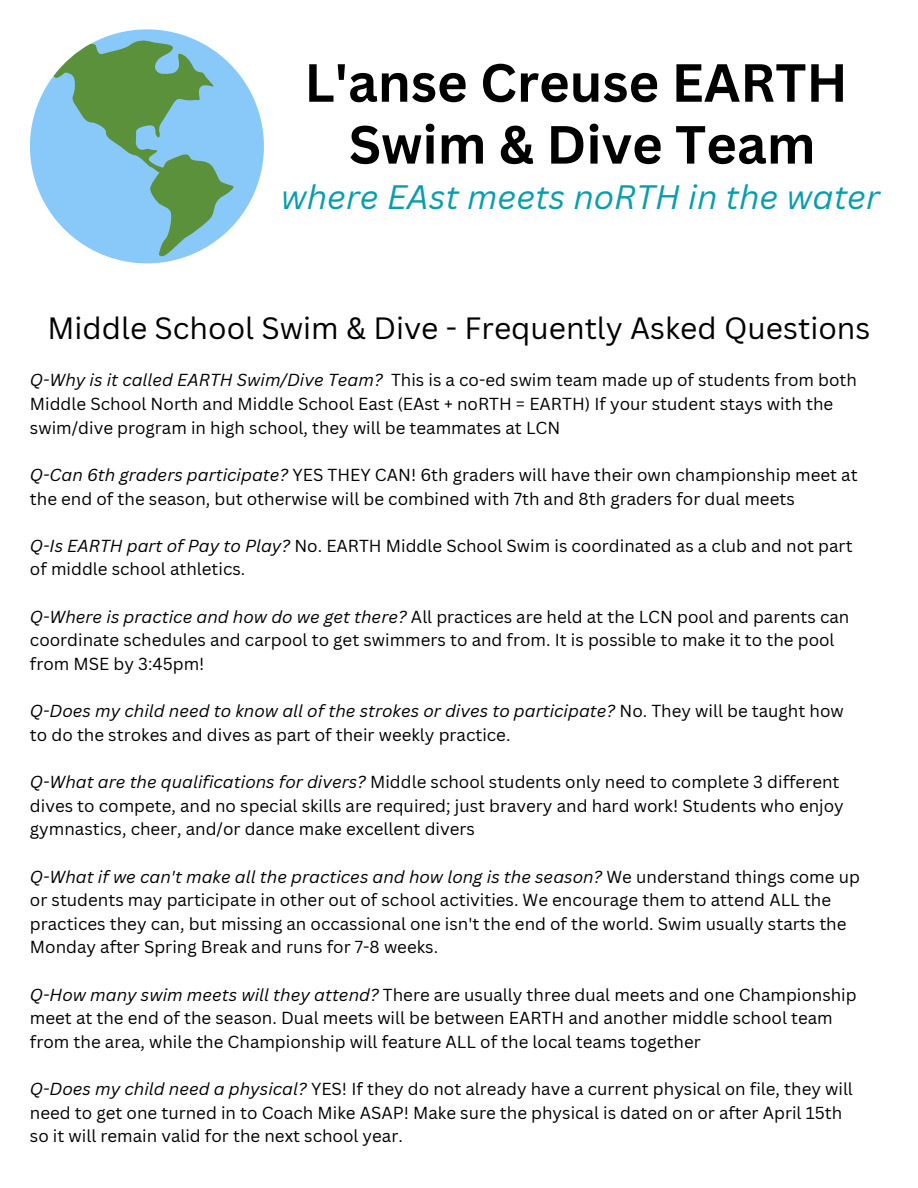
<style>
.page{position:relative;width:918px;height:1188px;background:#fff}
.page>*{position:absolute;margin:0;border:0;box-sizing:border-box;transform-origin:0 0}
.t1{font:700 52.5px/61.8px "Canva Sans";color:#000;text-align:center}
.t2{font:italic 33px "Canva Sans";color:#099dab}
.t3{font:30px "Canva Sans";color:#000}
.t4{font:16.95px/23.7px "Canva Sans";color:#000}
.s1{font-style:italic}
</style>
<div class="page">
<svg style="left:30px;top:29px;width:234px;height:234px"></svg>
<svg style="left:54px;top:40px;width:183px;height:218px;background:#81b9b8"></svg>
<h1 class="t1" style="left:304px;top:50px;width:545px">L'anse Creuse EARTH<br>Swim &amp; Dive Team</h1>
<h2 class="t2" style="left:281px;top:173px;width:601px">where EAst meets noRTH in the water</h2>
<h3 class="t3" style="left:48px;top:307px;width:824px">Middle School Swim &amp; Dive - Frequently Asked Questions</h3>
<p class="t4" style="left:30px;top:368px;width:829px"><span class="s1">Q-Why is it called EARTH Swim/Dive Team?</span> This is a co-ed swim team made up of students from both<br>Middle School North and Middle School East (EAst + noRTH = EARTH) If your student stays with the swim/dive program in high school, they will be teammates at LCN</p>
<p class="t4" style="left:30px;top:462px;width:829px"><span class="s1">Q-Can 6th graders participate?</span> YES THEY CAN! 6th graders will have their own championship meet at the end of the season, but otherwise will be combined with 7th and 8th graders for dual meets</p>
<p class="t4" style="left:30px;top:533px;width:824px"><span class="s1">Q-Is EARTH part of Pay to Play?</span> No. EARTH Middle School Swim is coordinated as a club and not part of middle school athletics.</p>
<p class="t4" style="left:30px;top:604px;width:821px"><span class="s1">Q-Where is practice and how do we get there?</span> All practices are held at the LCN pool and parents can coordinate schedules and carpool to get swimmers to and from. It is possible to make it to the pool from MSE by 3:45pm!</p>
<p class="t4" style="left:30px;top:699px;width:815px"><span class="s1">Q-Does my child need to know all of the strokes or dives to participate?</span> No. They will be taught how to do the strokes and dives as part of their weekly practice.</p>
<p class="t4" style="left:30px;top:770px;width:815px"><span class="s1">Q-What are the qualifications for divers?</span> Middle school students only need to complete 3 different dives to compete, and no special skills are required; just bravery and hard work! Students who enjoy gymnastics, cheer, and/or dance make excellent divers</p>
<p class="t4" style="left:30px;top:864px;width:831px"><span class="s1">Q-What if we can't make all the practices and how long is the season?</span> We understand things come up or students may participate in other out of school activities. We encourage them to attend ALL the practices they can, but missing an occassional one isn't the end of the world. Swim usually starts the Monday after Spring Break and runs for 7-8 weeks.</p>
<p class="t4" style="left:30px;top:982px;width:828px"><span class="s1">Q-How many swim meets will they attend?</span> There are usually three dual meets and one Championship meet at the end of the season. Dual meets will be between EARTH and another middle school team from the area, while the Championship will feature ALL of the local teams together</p>
<p class="t4" style="left:30px;top:1077px;width:824px"><span class="s1">Q-Does my child need a physical?</span> YES! If they do not already have a current physical on file, they will need to get one turned in to Coach Mike ASAP! Make sure the physical is dated on or after April 15th so it will remain valid for the next school year.</p>
</div>
